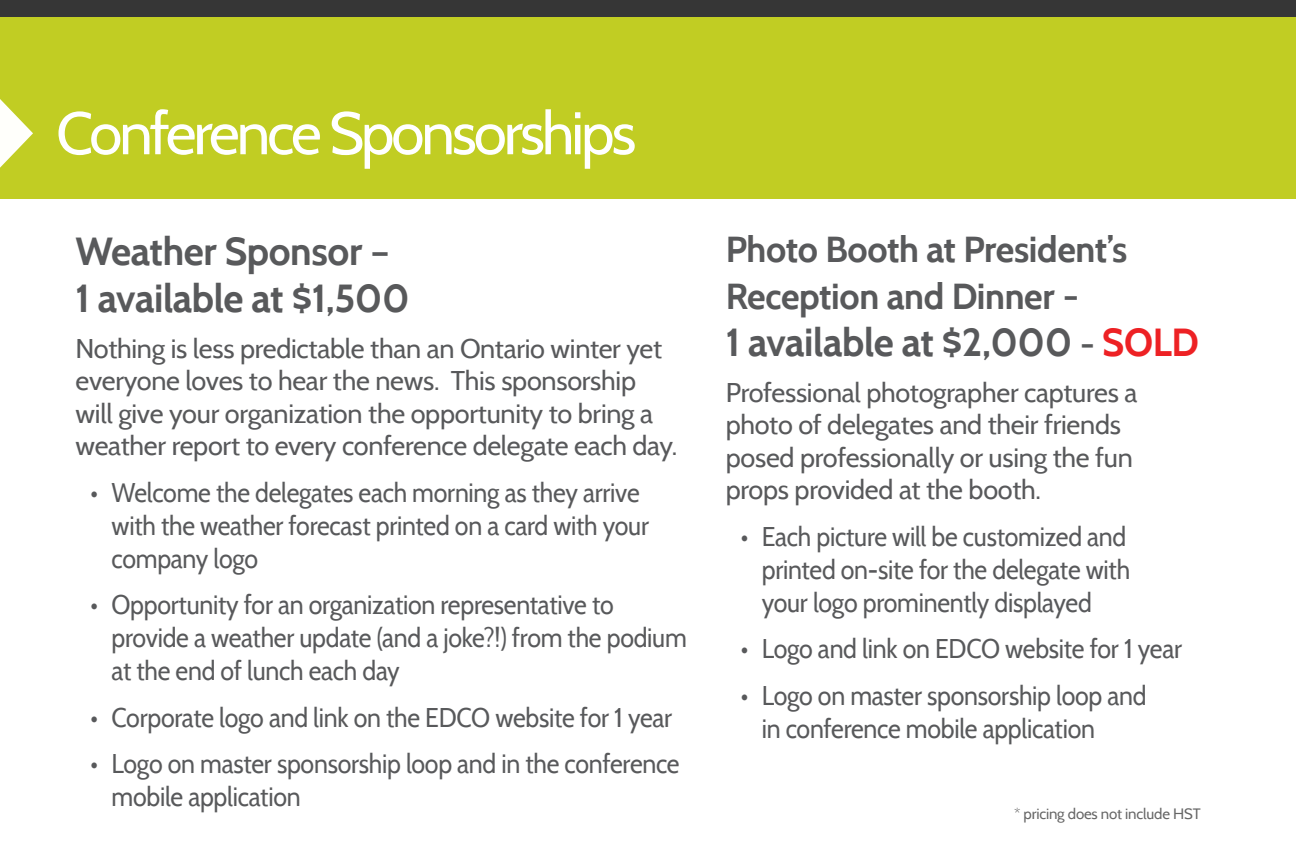
<style>
.page{position:relative;width:1296px;height:864px;background:#fff}
.page>*{position:absolute;margin:0;border:0;box-sizing:border-box;transform-origin:0 0}
.t1{font:60px "Cabin";letter-spacing:-.05em;color:#fff}
.t2{font:700 39px/46.8px "Cabin";letter-spacing:-.01em;color:#58595b}
.t3{font:700 36px/46.8px "Cabin";letter-spacing:-.01em;color:#58595b}
.t4{font:27px/33px "Cabin";letter-spacing:-.01em;color:#58595b;scale:.92 1}
.t5{font:27px/32.4px "Cabin";letter-spacing:-.01em;color:#58595b}
.t6{font:15px "Cabin";letter-spacing:-.01em;color:#000}
.s1{font-size:39px}
.s2{font-size:36px}
.s3{color:#ed2124}
</style>
<div class="page">
<div style="left:0;top:0;width:1296px;height:17px;background:#363636"></div>
<div style="left:0;top:17px;width:1296px;height:182px;background:#c1cd23"></div>
<svg style="left:0;top:99px;width:33px;height:69px"></svg>
<h1 class="t1" style="left:56px;top:96px;width:582px">Conference Sponsorships</h1>
<h2 class="t2" style="left:76px;top:228px;width:336px">Weather Sponsor –<br>1 available at $1,500</h2>
<p class="t5" style="left:76px;top:332px;width:603px">Nothing is less predictable than an Ontario winter yet everyone loves to hear the news. This sponsorship will give your organization the opportunity to bring a weather report to every conference delegate each day.</p>
<p class="t4" style="left:112px;top:476px;width:586px;text-indent:-21px">• Welcome the delegates each morning as they arrive with the weather forecast printed on a card with your company logo</p>
<p class="t4" style="left:112px;top:588px;width:627px;text-indent:-21px">• Opportunity for an organization representative to provide a weather update (and a joke?!) from the podium at the end of lunch each day</p>
<p class="t4" style="left:91px;top:700px;width:634px">• Corporate logo and link on the EDCO website for 1 year</p>
<p class="t4" style="left:112px;top:747px;width:619px;text-indent:-21px">• Logo on master sponsorship loop and in the conference mobile application</p>
<h3 class="t3" style="left:726px;top:226px;width:403px">Photo Booth at President’s<br>Reception and Dinner <span class="s1">-</span></h3>
<h2 class="t2" style="left:726px;top:319px;width:475px">1 available at $2,000 <span class="s2">-</span> <span class="s3">SOLD</span></h2>
<p class="t5" style="left:726px;top:376px;width:413px">Professional photographer captures a photo of delegates and their friends posed professionally or using the fun props provided at the booth.</p>
<p class="t4" style="left:762px;top:519px;width:402px;text-indent:-21px">• Each picture will be customized and printed on-site for the delegate with your logo prominently displayed</p>
<p class="t4" style="left:741px;top:632px;width:481px">• Logo and link on EDCO website for 1 year</p>
<p class="t4" style="left:762px;top:678px;width:420px;text-indent:-21px">• Logo on master sponsorship loop and in conference mobile application</p>
<p class="t6" style="left:1014px;top:805px;width:188px">* pricing does not include HST</p>
</div>
